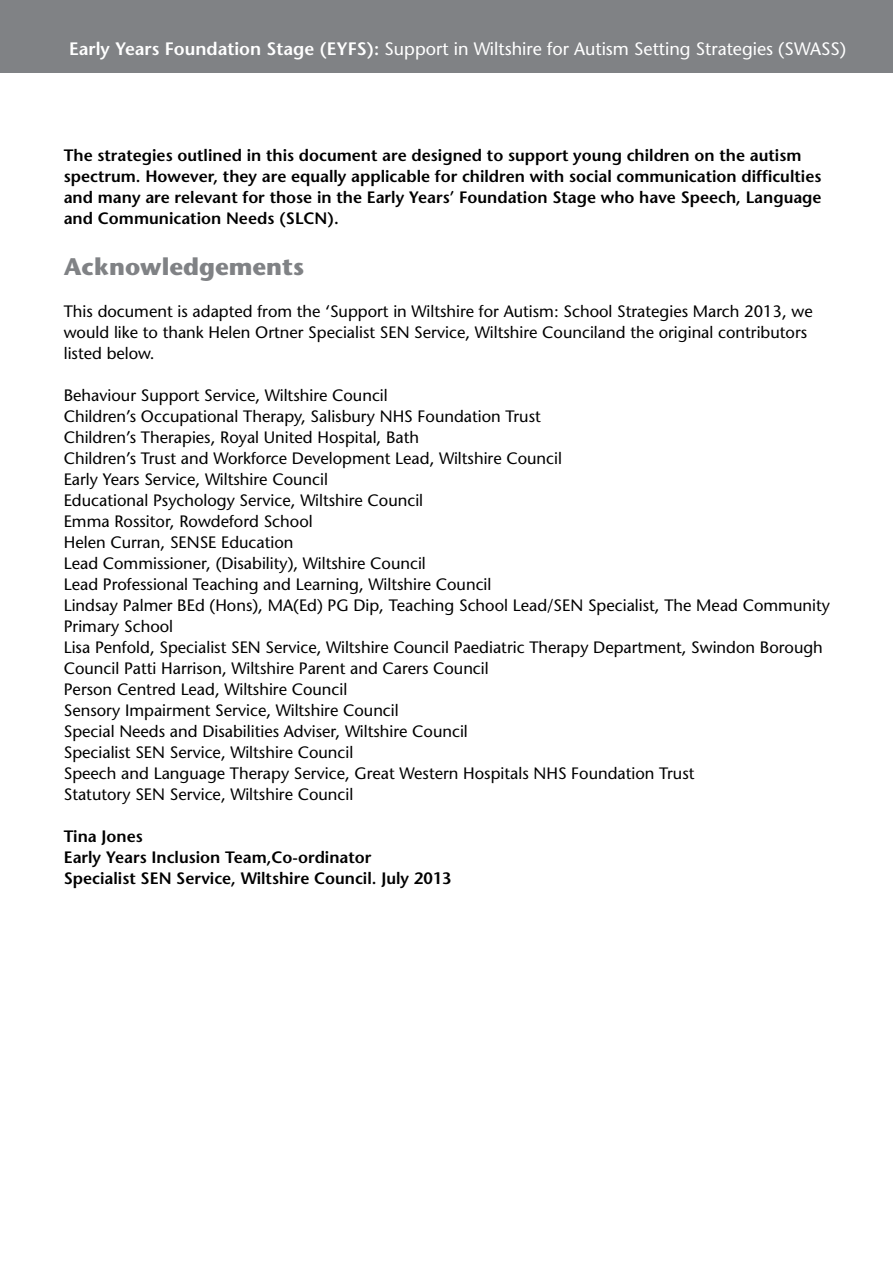
<style>
.page{position:relative;width:893px;height:1263px;background:#fff}
.page>*{position:absolute;margin:0;border:0;box-sizing:border-box;transform-origin:0 0}
.t1{font:700 24px "Stone Sans Std";color:#808285}
.t2{font:500 18px "Stone Sans Std";color:#fff}
.t3{font:500 16.5px/21px "Stone Sans Std";color:#000}
.t4{font:600 16.5px/21px "Stone Sans Std";color:#000}
.s1{font-weight:600}
</style>
<div class="page">
<div style="left:0;top:0;width:893px;height:72px;background:#808285"></div>
<p class="t2" style="left:69px;top:38px;width:779px"><span class="s1">Early Years Foundation Stage (EYFS):</span> Support in Wiltshire for Autism Setting Strategies (SWASS)</p>
<p class="t4" style="left:64px;top:145px;width:759px">The strategies outlined in this document are designed to support young children on the autism spectrum. However, they are equally applicable for children with social communication difficulties and many are relevant for those in the Early Years’ Foundation Stage who have Speech, Language and Communication Needs (SLCN).</p>
<h1 class="t1" style="left:64px;top:252px;width:242px">Acknowledgements</h1>
<p class="t3" style="left:64px;top:301px;width:750px">This document is adapted from the ‘Support in Wiltshire for Autism: School Strategies March 2013, we would like to thank Helen Ortner Specialist SEN Service, Wiltshire Counciland the original contributors listed below.</p>
<p class="t3" style="left:64px;top:385px;width:768px">Behaviour Support Service, Wiltshire Council<br>Children’s Occupational Therapy, Salisbury NHS Foundation Trust<br>Children’s Therapies, Royal United Hospital, Bath<br>Children’s Trust and Workforce Development Lead, Wiltshire Council<br>Early Years Service, Wiltshire Council<br>Educational Psychology Service, Wiltshire Council<br>Emma Rossitor, Rowdeford School<br>Helen Curran, SENSE Education<br>Lead Commissioner, (Disability), Wiltshire Council<br>Lead Professional Teaching and Learning, Wiltshire Council<br>Lindsay Palmer BEd (Hons), MA(Ed) PG Dip, Teaching School Lead/SEN Specialist, The Mead Community Primary School<br>Lisa Penfold, Specialist SEN Service, Wiltshire Council Paediatric Therapy Department, Swindon Borough Council Patti Harrison, Wiltshire Parent and Carers Council<br>Person Centred Lead, Wiltshire Council<br>Sensory Impairment Service, Wiltshire Council<br>Special Needs and Disabilities Adviser, Wiltshire Council<br>Specialist SEN Service, Wiltshire Council<br>Speech and Language Therapy Service, Great Western Hospitals NHS Foundation Trust<br>Statutory SEN Service, Wiltshire Council</p>
<p class="t4" style="left:64px;top:826px;width:389px">Tina Jones<br>Early Years Inclusion Team,Co-ordinator<br>Specialist SEN Service, Wiltshire Council. July 2013</p>
</div>
